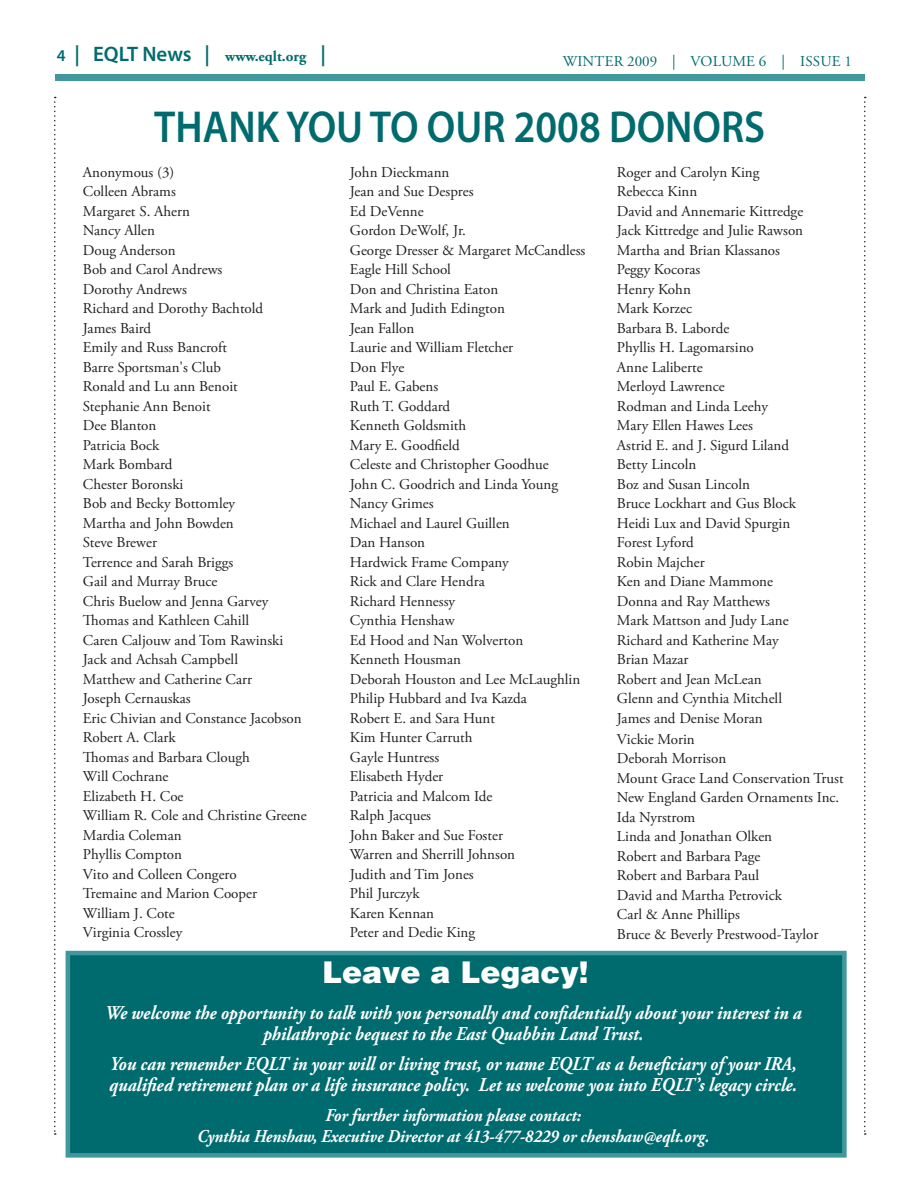
<style>
.page{position:relative;width:918px;height:1188px;background:#fff}
.page>*{position:absolute;margin:0;border:0;box-sizing:border-box;transform-origin:0 0}
.t1{font:600 45px "Myriad Pro";color:#006b6e;scale:.9 1}
.t2{font:900 30px "Helvetica";color:#fff}
.t3{font:italic 700 19.5px/21px "Adobe Garamond Pro";color:#fff;text-align:center;scale:.9 1}
.t4{font:italic 700 18px/21px "Adobe Garamond Pro";color:#fff;text-align:center;scale:.9 1}
.t5{font:15px/19.5px "Adobe Garamond Pro";color:#231f20}
.t6{font:15px "Adobe Garamond Pro";letter-spacing:.005em;color:#006b6e}
.t7{font:700 15px "Adobe Garamond Pro";color:#006b6e}
.s1{font-family:"Myriad Pro";font-weight:600;font-size:16.5px}
.s2{font-family:"Myriad Pro";font-weight:600;font-size:21px}
</style>
<div class="page">
<div style="left:55px;top:74px;width:810px;height:7px;background:#40989d"></div>
<svg style="left:54px;top:97px;width:2px;height:1038px"></svg>
<svg style="left:864px;top:97px;width:2px;height:1038px"></svg>
<div style="left:66px;top:951px;width:781px;height:207px;background:#006b6e;border:4px solid #40989d"></div>
<p class="t7" style="left:57px;top:48px;width:271px"><span class="s1">4</span> <span class="s2">| EQLT News |</span> www.eqlt.org <span class="s2">|</span></p>
<p class="t6" style="left:563px;top:52px;width:25px">Winter</p>
<p class="t6" style="left:627px;top:52px;width:226px">2009 | Volume 6 | Issue 1</p>
<h1 class="t1" style="left:154px;top:98px;width:677px">THANK YOU TO OUR 2008 DONORS</h1>
<p class="t5" style="left:83px;top:163px;width:225px">Anonymous (3)<br>Colleen Abrams<br>Margaret S. Ahern<br>Nancy Allen<br>Doug Anderson<br>Bob and Carol Andrews<br>Dorothy Andrews<br>Richard and Dorothy Bachtold<br>James Baird<br>Emily and Russ Bancroft<br>Barre Sportsman's Club<br>Ronald and Lu ann Benoit<br>Stephanie Ann Benoit<br>Dee Blanton<br>Patricia Bock<br>Mark Bombard<br>Chester Boronski<br>Bob and Becky Bottomley<br>Martha and John Bowden<br>Steve Brewer<br>Terrence and Sarah Briggs<br>Gail and Murray Bruce<br>Chris Buelow and Jenna Garvey<br>Thomas and Kathleen Cahill<br>Caren Caljouw and Tom Rawinski<br>Jack and Achsah Campbell<br>Matthew and Catherine Carr<br>Joseph Cernauskas<br>Eric Chivian and Constance Jacobson<br>Robert A. Clark<br>Thomas and Barbara Clough<br>Will Cochrane<br>Elizabeth H. Coe<br>William R. Cole and Christine Greene<br>Mardia Coleman<br>Phyllis Compton<br>Vito and Colleen Congero<br>Tremaine and Marion Cooper<br>William J. Cote<br>Virginia Crossley</p>
<p class="t5" style="left:350px;top:163px;width:237px">John Dieckmann<br>Jean and Sue Despres<br>Ed DeVenne<br>Gordon DeWolf, Jr.<br>George Dresser &amp; Margaret McCandless<br>Eagle Hill School<br>Don and Christina Eaton<br>Mark and Judith Edington<br>Jean Fallon<br>Laurie and William Fletcher<br>Don Flye<br>Paul E. Gabens<br>Ruth T. Goddard<br>Kenneth Goldsmith<br>Mary E. Goodfield<br>Celeste and Christopher Goodhue<br>John C. Goodrich and Linda Young<br>Nancy Grimes<br>Michael and Laurel Guillen<br>Dan Hanson<br>Hardwick Frame Company<br>Rick and Clare Hendra<br>Richard Hennessy<br>Cynthia Henshaw<br>Ed Hood and Nan Wolverton<br>Kenneth Housman<br>Deborah Houston and Lee McLaughlin<br>Philip Hubbard and Iva Kazda<br>Robert E. and Sara Hunt<br>Kim Hunter Carruth<br>Gayle Huntress<br>Elisabeth Hyder<br>Patricia and Malcom Ide<br>Ralph Jacques<br>John Baker and Sue Foster<br>Warren and Sherrill Johnson<br>Judith and Tim Jones<br>Phil Jurczyk<br>Karen Kennan<br>Peter and Dedie King</p>
<p class="t5" style="left:617px;top:163px;width:188px">Roger and Carolyn King<br>Rebecca Kinn<br>David and Annemarie Kittredge<br>Jack Kittredge and Julie Rawson<br>Martha and Brian Klassanos<br>Peggy Kocoras<br>Henry Kohn<br>Mark Korzec<br>Barbara B. Laborde<br>Phyllis H. Lagomarsino<br>Anne Laliberte<br>Merloyd Lawrence<br>Rodman and Linda Leehy<br>Mary Ellen Hawes Lees<br>Astrid E. and J. Sigurd Liland<br>Betty Lincoln<br>Boz and Susan Lincoln<br>Bruce Lockhart and Gus Block<br>Heidi Lux and David Spurgin<br>Forest Lyford<br>Robin Majcher<br>Ken and Diane Mammone<br>Donna and Ray Matthews<br>Mark Mattson and Judy Lane<br>Richard and Katherine May<br>Brian Mazar<br>Robert and Jean McLean<br>Glenn and Cynthia Mitchell<br>James and Denise Moran</p>
<p class="t5" style="left:617px;top:730px;width:228px">Vickie Morin<br>Deborah Morrison<br>Mount Grace Land Conservation Trust<br>New England Garden Ornaments Inc.<br>Ida Nyrstrom<br>Linda and Jonathan Olken<br>Robert and Barbara Page<br>Robert and Barbara Paul<br>David and Martha Petrovick<br>Carl &amp; Anne Phillips<br>Bruce &amp; Beverly Prestwood-Taylor</p>
<h2 class="t2" style="left:322px;top:953px;width:268px">Leave a Legacy!</h2>
<h3 class="t3" style="left:105px;top:1003px;width:776px">We welcome the opportunity to talk with you personally and confidentially about your interest in a philathropic bequest to the East Quabbin Land Trust.</h3>
<h3 class="t3" style="left:109px;top:1054px;width:766px;text-align:left">You can remember EQLT in your will or living trust, or name EQLT as a beneficiary of your IRA, qualified retirement plan or a life insurance policy. Let us welcome you into EQLT’s legacy circle.</h3>
<p class="t4" style="left:197px;top:1105px;width:570px">For further information please contact:<br>Cynthia Henshaw, Executive Director at 413-477-8229 or chenshaw@eqlt.org.</p>
</div>
